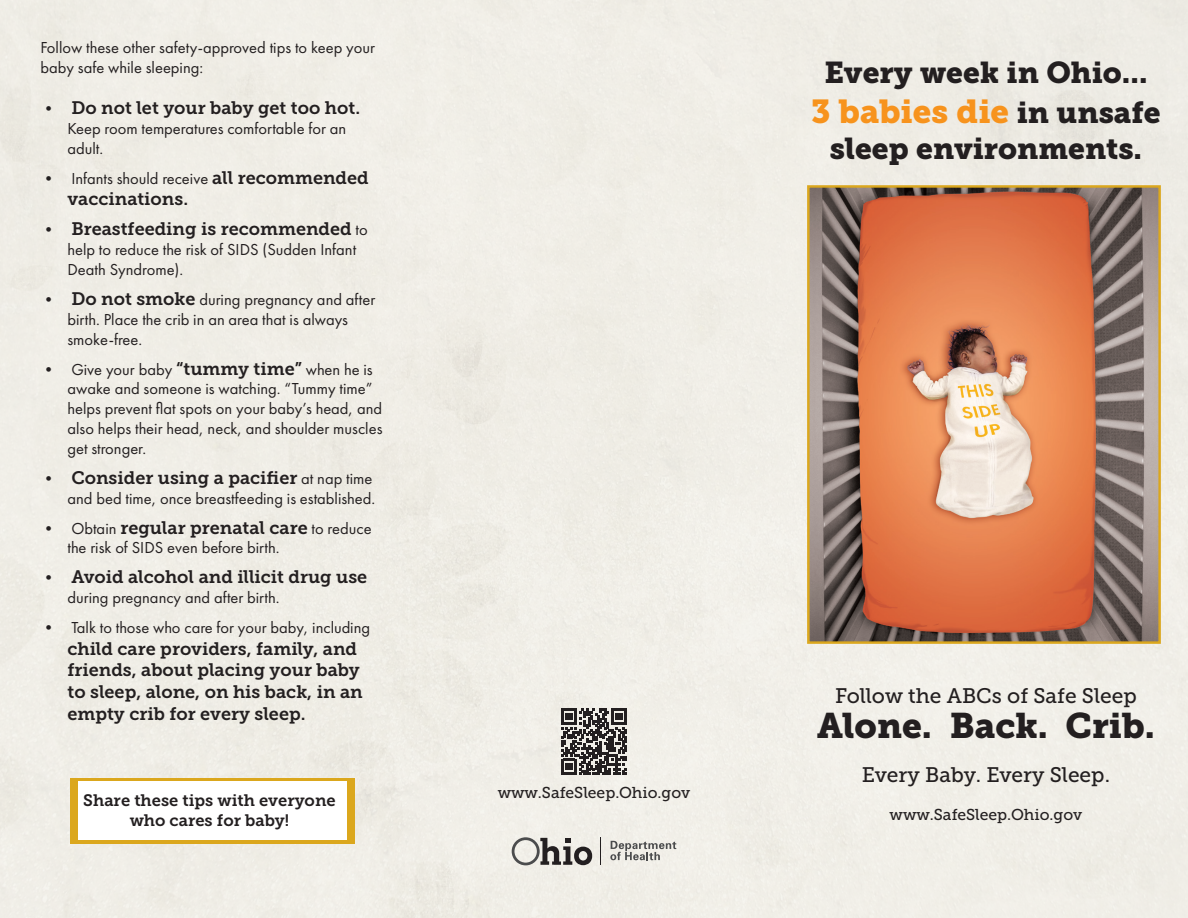
<style>
.page{position:relative;width:1188px;height:918px;background:#f0eee6}
.page>*{position:absolute;margin:0;border:0;box-sizing:border-box;transform-origin:0 0}
.t1{font:35.4px "Museo Slab 900";color:#231f20}
.t2{font:33px "Museo Slab 900";color:#f7931d}
.t3{font:30px "Museo Slab 900";color:#231f20}
.t4{font:21px "Museo Slab 500";color:#231f20}
.t5{font:18px/21.6px "Museo Slab 700";color:#231f20}
.t6{font:16.5px/19.8px "Futura PT";color:#231f20}
.t7{font:16.5px/19.8px "Museo Slab 700";color:#231f20;text-align:center}
.t8{font:15.75px "Museo Slab 500";color:#231f20}
.s1{font-family:"Futura PT";font-size:16.5px}
.s2{font-family:"Museo Slab 700";font-size:18px}
.s3{font-size:30px;color:#231f20}
</style>
<div class="page">
<img style="left:810px;top:188px;width:348px;height:453px">
<div style="left:807px;top:185px;width:354px;height:459px;border:2px solid #dba71d"></div>
<svg style="left:561px;top:709px;width:66px;height:66px;background:#6a6665"></svg>
<svg style="left:512px;top:837px;width:80px;height:28px;background:#a6a4a0"></svg>
<svg style="left:601px;top:837px;width:1px;height:28px"></svg>
<svg style="left:610px;top:841px;width:66px;height:19px"></svg>
<div style="left:70px;top:778px;width:284px;height:66px;background:#dba71d"></div>
<div style="left:78px;top:782px;width:269px;height:58px;background:#fff"></div>
<p class="t6" style="left:40px;top:38px;width:336px">Follow these other safety-approved tips to keep your baby safe while sleeping:</p>
<p class="t5" style="left:40px;top:97px;width:321px"><span class="s1">•</span> Do not let your baby get too hot.</p>
<p class="t6" style="left:68px;top:119px;width:280px">Keep room temperatures comfortable for an adult.</p>
<p class="t6" style="left:40px;top:168px;width:330px">• Infants should receive <span class="s2">all recommended</span></p>
<p class="t5" style="left:68px;top:189px;width:122px">vaccinations.</p>
<p class="t5" style="left:40px;top:219px;width:329px"><span class="s1">•</span> Breastfeeding is recommended <span class="s1">to</span></p>
<p class="t6" style="left:68px;top:240px;width:290px">help to reduce the risk of SIDS (Sudden Infant<br>Death Syndrome).</p>
<p class="t6" style="left:68px;top:290px;width:309px;text-indent:-27px">• <span class="s2">Do not smoke</span> during pregnancy and after birth. Place the crib in an area that is always smoke-free.</p>
<p class="t6" style="left:68px;top:359px;width:316px;text-indent:-27px">• Give your baby <span class="s2">“tummy time”</span> when he is awake and someone is watching. “Tummy time” helps prevent flat spots on your baby’s head, and also helps their head, neck, and shoulder muscles get stronger.</p>
<p class="t5" style="left:40px;top:467px;width:333px"><span class="s1">•</span> Consider using a pacifier <span class="s1">at nap time</span></p>
<p class="t6" style="left:68px;top:488px;width:309px">and bed time, once breastfeeding is established.</p>
<p class="t5" style="left:40px;top:517px;width:333px"><span class="s1">• Obtain</span> regular prenatal care <span class="s1">to reduce</span></p>
<p class="t6" style="left:68px;top:538px;width:214px">the risk of SIDS even before birth.</p>
<p class="t5" style="left:40px;top:567px;width:328px"><span class="s1">•</span> Avoid alcohol and illicit drug use</p>
<p class="t6" style="left:68px;top:588px;width:214px">during pregnancy and after birth.</p>
<p class="t6" style="left:40px;top:618px;width:331px">• Talk to those who care for your baby, including</p>
<p class="t5" style="left:68px;top:638px;width:297px">child care providers, family, and friends, about placing your baby to sleep, alone, on his back, in an empty crib for every sleep.</p>
<p class="t7" style="left:83px;top:791px;width:254px">Share these tips with everyone who cares for baby!</p>
<p class="t8" style="left:498px;top:783px;width:194px">www.SafeSleep.Ohio.gov</p>
<p class="t3" style="left:824px;top:55px;width:325px">Every week in Ohio...</p>
<p class="t2" style="left:811px;top:92px;width:351px">3 babies die <span class="s3">in unsafe</span></p>
<p class="t3" style="left:830px;top:131px;width:314px">sleep environments.</p>
<p class="t4" style="left:835px;top:684px;width:303px">Follow the ABCs of Safe Sleep</p>
<p class="t1" style="left:817px;top:705px;width:339px">Alone. Back. Crib.</p>
<p class="t4" style="left:862px;top:763px;width:250px">Every Baby. Every Sleep.</p>
<p class="t8" style="left:890px;top:805px;width:194px">www.SafeSleep.Ohio.gov</p>
</div>
